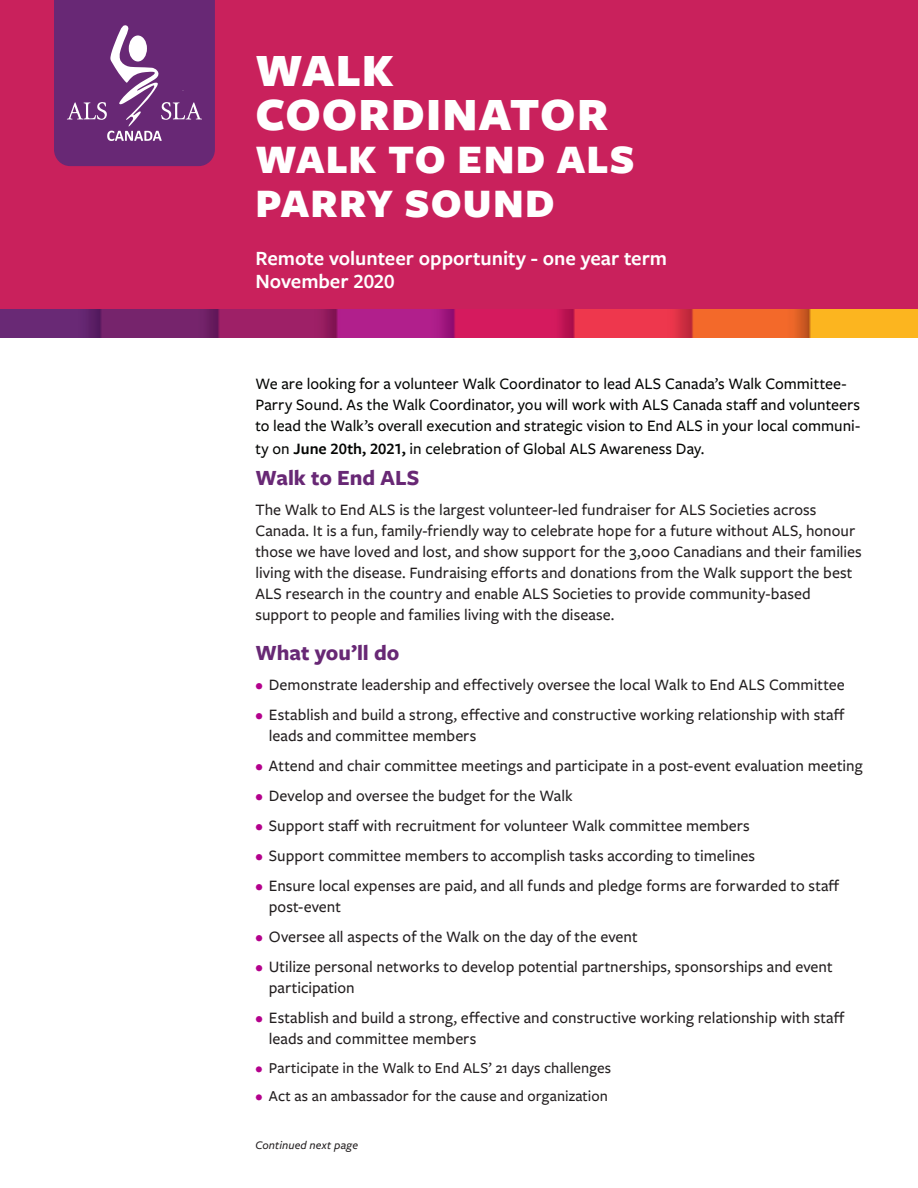
<style>
.page{position:relative;width:918px;height:1188px;background:#fff}
.page>*{position:absolute;margin:0;border:0;box-sizing:border-box;transform-origin:0 0}
.t1{font:900 48px "Freight Sans Pro";letter-spacing:.025em;color:#fff}
.t2{font:900 42px "Freight Sans Pro";letter-spacing:.025em;color:#fff}
.t3{font:700 22.5px "Freight Sans Pro";color:#682875}
.t4{font:600 21px "Freight Sans Pro";letter-spacing:-.005em;color:#fff}
.Main_text{font:500 16.5px/21px "Freight Sans Pro";color:#231f20}
.t5{font:500 16.5px/21px "Freight Sans Pro";color:#040503}
.t6{font:500 15.75px "Freight Sans Pro";letter-spacing:.005em;color:#231f20}
.Bullet_text{font:italic 500 12px "Freight Sans Pro";letter-spacing:.01em;color:#231f20}
.s1{font-weight:600}
.s2{color:#b4008c}
</style>
<div class="page">
<div style="left:0;top:0;width:918px;height:310px;background:#c9215c"></div>
<img style="left:0;top:310px;width:918px;height:28px">
<svg style="left:54px;top:0;width:161px;height:166px;background:#74397f"></svg>
<p class="t1" style="left:255px;top:37px;width:140px">WALK</p>
<p class="t1" style="left:255px;top:81px;width:355px">COORDINATOR</p>
<p class="t2" style="left:255px;top:130px;width:381px">WALK TO END ALS</p>
<p class="t2" style="left:255px;top:174px;width:301px">PARRY SOUND</p>
<p class="t4" style="left:255px;top:244px;width:413px">Remote volunteer opportunity - one year term</p>
<p class="t4" style="left:255px;top:267px;width:141px">November 2020</p>
<p class="t5" style="left:255px;top:373px;width:606px">We are looking for a volunteer Walk Coordinator to lead ALS Canada’s Walk Committee-<br>Parry Sound. As the Walk Coordinator, you will work with ALS Canada staff and volunteers to lead the Walk’s overall execution and strategic vision to End ALS in your local communi-</p>
<p class="t5" style="left:255px;top:437px;width:450px">ty on <span class="s1">June 20th, 2021,</span> in celebration of Global ALS Awareness Day.</p>
<p class="t3" style="left:255px;top:463px;width:166px">Walk to End ALS</p>
<p class="Main_text" style="left:255px;top:499px;width:608px">The Walk to End ALS is the largest volunteer-led fundraiser for ALS Societies across Canada. It is a fun, family-friendly way to celebrate hope for a future without ALS, honour those we have loved and lost, and show support for the 3,000 Canadians and their families living with the disease. Fundraising efforts and donations from the Walk support the best ALS research in the country and enable ALS Societies to provide community-based support to people and families living with the disease.</p>
<p class="t3" style="left:255px;top:637px;width:145px">What you’ll do</p>
<p class="Main_text" style="left:255px;top:674px;width:591px"><span class="s2">•</span> Demonstrate leadership and effectively oversee the local Walk to End ALS Committee</p>
<p class="Main_text" style="left:269px;top:704px;width:577px;text-indent:-14px"><span class="s2">•</span> Establish and build a strong, effective and constructive working relationship with staff leads and committee members</p>
<p class="Main_text" style="left:255px;top:755px;width:609px"><span class="s2">•</span> Attend and chair committee meetings and participate in a post-event evaluation meeting</p>
<p class="Main_text" style="left:255px;top:785px;width:319px"><span class="s2">•</span> Develop and oversee the budget for the Walk</p>
<p class="Main_text" style="left:255px;top:815px;width:496px"><span class="s2">•</span> Support staff with recruitment for volunteer Walk committee members</p>
<p class="Main_text" style="left:255px;top:845px;width:501px"><span class="s2">•</span> Support committee members to accomplish tasks according to timelines</p>
<p class="Main_text" style="left:269px;top:875px;width:572px;text-indent:-14px"><span class="s2">•</span> Ensure local expenses are paid, and all funds and pledge forms are forwarded to staff post-event</p>
<p class="Main_text" style="left:255px;top:926px;width:384px"><span class="s2">•</span> Oversee all aspects of the Walk on the day of the event</p>
<p class="Main_text" style="left:269px;top:956px;width:565px;text-indent:-14px"><span class="s2">•</span> Utilize personal networks to develop potential partnerships, sponsorships and event participation</p>
<p class="Main_text" style="left:269px;top:1007px;width:577px;text-indent:-14px"><span class="s2">•</span> Establish and build a strong, effective and constructive working relationship with staff leads and committee members</p>
<p class="t6" style="left:255px;top:1057px;width:357px"><span class="s2">•</span> Participate in the Walk to End ALS’ 21 days challenges</p>
<p class="t6" style="left:255px;top:1085px;width:354px"><span class="s2">•</span> Act as an ambassador for the cause and organization</p>
<p class="Bullet_text" style="left:255px;top:1137px;width:104px">Continued next page</p>
</div>
